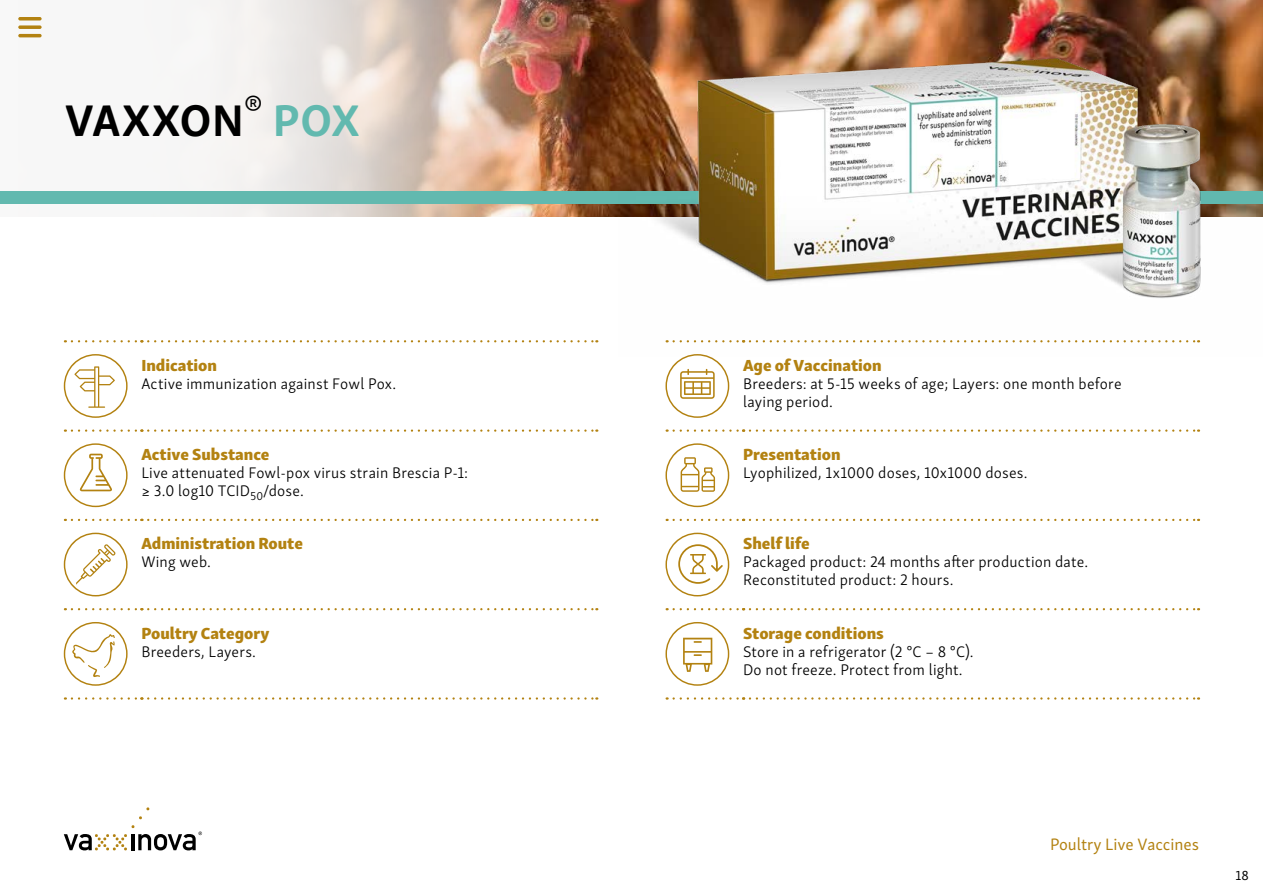
<style>
.page{position:relative;width:1263px;height:893px;background:#fff}
.page>*{position:absolute;margin:0;border:0;box-sizing:border-box;transform-origin:0 0}
.t1{font:700 45.6px "Skolar Sans Latn";letter-spacing:.01em;color:#000}
.t2{font:16.95px "Skolar Sans Latn";color:#b38211}
.t3{font:16.5px "Skolar Sans Latn Eb";color:#b38211}
.t4{font:300 15.75px/18px "Skolar Sans Latn";letter-spacing:.015em;color:#000}
.t5{font:13.5px "Skolar Sans Latn";color:#000}
.s1{color:#62b9af}
</style>
<div class="page">
<img style="left:588px;top:0;width:31px;height:217px">
<img style="left:18px;top:0;width:570px;height:217px">
<div style="left:0;top:191px;width:1263px;height:13px;background:#62b9af"></div>
<svg style="left:64px;top:825px;width:138px;height:26px"></svg>
<svg style="left:72px;top:340px;width:70px;height:2px"></svg>
<svg style="left:148px;top:340px;width:449px;height:2px"></svg>
<svg style="left:72px;top:429px;width:70px;height:3px"></svg>
<svg style="left:148px;top:429px;width:449px;height:3px"></svg>
<svg style="left:72px;top:519px;width:70px;height:2px"></svg>
<svg style="left:148px;top:519px;width:449px;height:2px"></svg>
<svg style="left:72px;top:608px;width:70px;height:2px"></svg>
<svg style="left:148px;top:608px;width:449px;height:2px"></svg>
<svg style="left:72px;top:697px;width:70px;height:3px"></svg>
<svg style="left:148px;top:697px;width:449px;height:3px"></svg>
<svg style="left:64px;top:354px;width:64px;height:64px"></svg>
<svg style="left:64px;top:443px;width:64px;height:64px"></svg>
<svg style="left:64px;top:533px;width:64px;height:63px"></svg>
<svg style="left:64px;top:622px;width:64px;height:64px"></svg>
<svg style="left:674px;top:429px;width:70px;height:3px"></svg>
<svg style="left:750px;top:429px;width:449px;height:3px"></svg>
<svg style="left:674px;top:519px;width:70px;height:2px"></svg>
<svg style="left:750px;top:519px;width:449px;height:2px"></svg>
<svg style="left:674px;top:608px;width:70px;height:2px"></svg>
<svg style="left:750px;top:608px;width:449px;height:2px"></svg>
<svg style="left:674px;top:697px;width:70px;height:3px"></svg>
<svg style="left:750px;top:697px;width:449px;height:3px"></svg>
<svg style="left:665px;top:356px;width:64px;height:62px"></svg>
<svg style="left:665px;top:443px;width:64px;height:64px"></svg>
<svg style="left:665px;top:533px;width:64px;height:63px"></svg>
<svg style="left:665px;top:622px;width:64px;height:64px"></svg>
<img style="left:619px;top:0;width:644px;height:356px">
<hr style="left:18px;top:34px;width:24px;height:3px;background:#b38211;border-radius:2px">
<svg style="left:18px;top:25px;width:24px;height:4px"></svg>
<svg style="left:18px;top:17px;width:24px;height:4px"></svg>
<h1 class="t1" style="left:65px;top:83px;width:296px">VAXXON<sup>®</sup> <span class="s1">POX</span></h1>
<p class="t3" style="left:141px;top:351px;width:77px">Indication</p>
<p class="t4" style="left:141px;top:373px;width:256px">Active immunization against Fowl Pox.</p>
<p class="t3" style="left:141px;top:440px;width:130px">Active Substance</p>
<p class="t4" style="left:141px;top:462px;width:328px">Live attenuated Fowl-pox virus strain Brescia P-1: ≥ 3.0 log10 TCID<sub>50</sub>/dose.</p>
<p class="t3" style="left:141px;top:529px;width:163px">Administration Route</p>
<p class="t4" style="left:141px;top:552px;width:71px">Wing web.</p>
<p class="t3" style="left:141px;top:619px;width:129px">Poultry Category</p>
<p class="t4" style="left:141px;top:641px;width:116px">Breeders, Layers.</p>
<p class="t3" style="left:743px;top:351px;width:140px">Age of Vaccination</p>
<p class="t4" style="left:743px;top:373px;width:380px">Breeders: at 5-15 weeks of age; Layers: one month before laying period.</p>
<p class="t3" style="left:743px;top:440px;width:99px">Presentation</p>
<p class="t4" style="left:743px;top:462px;width:286px">Lyophilized, 1x1000 doses, 10x1000 doses.</p>
<p class="t3" style="left:743px;top:529px;width:68px">Shelf life</p>
<p class="t4" style="left:743px;top:552px;width:346px">Packaged product: 24 months after production date.<br>Reconstituted product: 2 hours.</p>
<p class="t3" style="left:743px;top:619px;width:142px">Storage conditions</p>
<p class="t4" style="left:743px;top:641px;width:232px">Store in a refrigerator (2 °C – 8 °C).<br>Do not freeze. Protect from light.</p>
<p class="t2" style="left:1050px;top:832px;width:150px">Poultry Live Vaccines</p>
<p class="t5" style="left:1235px;top:865px;width:15px">18</p>
</div>
